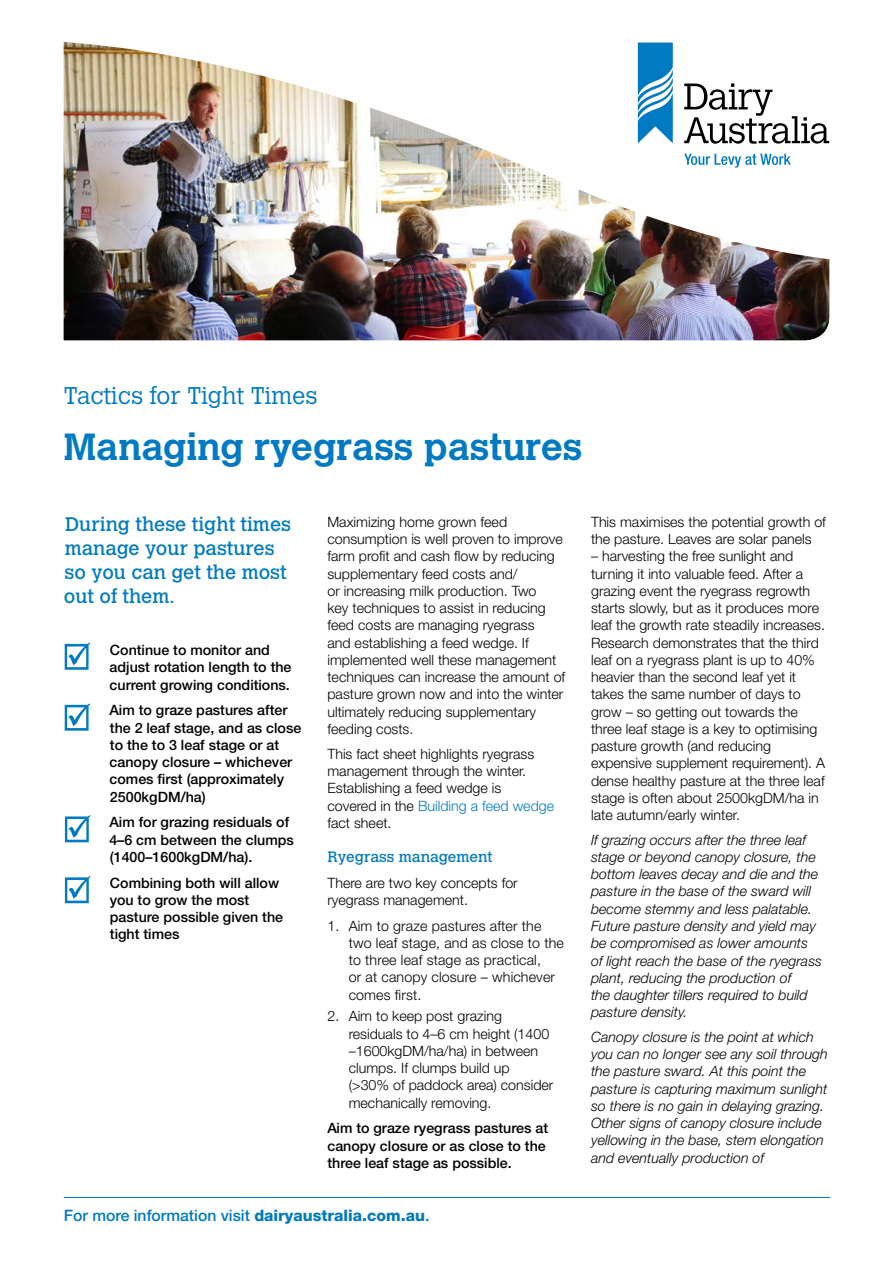
<style>
.page{position:relative;width:893px;height:1263px;background:#fff}
.page>*{position:absolute;margin:0;border:0;box-sizing:border-box;transform-origin:0 0}
.t1{font:700 37.5px "Calvert MT Std";color:#007ac2}
.t2{font:300 24px "Calvert MT Std";color:#007ac2}
.t3{font:19.5px/24px "Calvert MT Std";color:#007ac2}
.t4{font:500 15.75px "Helvetica Neue LT Std";color:#007ac2}
.t5{font:15px "Calvert MT Std";color:#007ac2}
.t6{font:300 14.25px/17.2px "Helvetica Neue LT Std";color:#000}
.t7{font:italic 300 14.25px/17.2px "Helvetica Neue LT Std";color:#000}
.t8{font:500 14.25px/17.2px "Helvetica Neue LT Std";color:#000}
.s1{color:#007ac2}
.s2{font-weight:800}
</style>
<div class="page">
<img style="left:64px;top:265px;width:765px;height:75px">
<hr style="left:64px;top:1197px;width:766px;height:1px;background:#007ac2">
<img style="left:63px;top:41px;width:767px;height:224px">
<svg style="left:65px;top:642px;width:25px;height:28px"></svg>
<svg style="left:65px;top:703px;width:25px;height:28px"></svg>
<svg style="left:65px;top:815px;width:26px;height:27px"></svg>
<svg style="left:65px;top:876px;width:26px;height:27px"></svg>
<svg style="left:684px;top:83px;width:145px;height:61px"></svg>
<svg style="left:638px;top:43px;width:35px;height:100px"></svg>
<svg style="left:684px;top:154px;width:107px;height:14px"></svg>
<h2 class="t2" style="left:64px;top:382px;width:255px">Tactics for Tight Times</h2>
<h1 class="t1" style="left:64px;top:423px;width:520px">Managing ryegrass pastures</h1>
<h3 class="t3" style="left:64px;top:512px;width:229px">During these tight times manage your pastures so you can get the most out of them.</h3>
<p class="t8" style="left:110px;top:641px;width:183px">Continue to monitor and adjust rotation length to the current growing conditions.</p>
<p class="t8" style="left:109px;top:701px;width:193px">Aim to graze pastures after the 2 leaf stage, and as close to the to 3 leaf stage or at canopy closure – whichever comes first (approximately<br>2500kgDM/ha)</p>
<p class="t8" style="left:109px;top:813px;width:186px">Aim for grazing residuals of<br>4–6 cm between the clumps (1400–1600kgDM/ha).</p>
<p class="t8" style="left:110px;top:874px;width:175px">Combining both will allow you to grow the most pasture possible given the tight times</p>
<p class="t6" style="left:327px;top:513px;width:239px">Maximizing home grown feed consumption is well proven to improve farm profit and cash flow by reducing supplementary feed costs and/<br>or increasing milk production. Two<br>key techniques to assist in reducing feed costs are managing ryegrass<br>and establishing a feed wedge. If implemented well these management techniques can increase the amount of pasture grown now and into the winter ultimately reducing supplementary feeding costs.</p>
<p class="t6" style="left:327px;top:745px;width:228px">This fact sheet highlights ryegrass management through the winter.<br>Establishing a feed wedge is<br>covered in the <span class="s1">Building a feed wedge </span>fact sheet.</p>
<p class="t5" style="left:327px;top:848px;width:167px">Ryegrass management</p>
<p class="t6" style="left:327px;top:874px;width:192px">There are two key concepts for ryegrass management.</p>
<p class="t6" style="left:349px;top:917px;width:217px;text-indent:-21px">1. Aim to graze pastures after the two leaf stage, and as close to the to three leaf stage as practical,<br>or at canopy closure – whichever comes first.</p>
<p class="t6" style="left:349px;top:1007px;width:206px;text-indent:-21px">2. Aim to keep post grazing residuals to 4–6 cm height (1400 –1600kgDM/ha/ha) in between clumps. If clumps build up (&gt;30% of paddock area) consider mechanically removing.</p>
<p class="t8" style="left:327px;top:1119px;width:222px">Aim to graze ryegrass pastures at canopy closure or as close to the three leaf stage as possible.</p>
<p class="t4" style="left:64px;top:1206px;width:367px">For more information visit <span class="s2">dairyaustralia.com.au</span>.</p>
<p class="t6" style="left:591px;top:513px;width:236px">This maximises the potential growth of the pasture. Leaves are solar panels</p>
<p class="t6" style="left:591px;top:547px;width:236px">– harvesting the free sunlight and turning it into valuable feed. After a grazing event the ryegrass regrowth starts slowly, but as it produces more leaf the growth rate steadily increases.<br>Research demonstrates that the third leaf on a ryegrass plant is up to 40% heavier than the second leaf yet it takes the same number of days to grow – so getting out towards the three leaf stage is a key to optimising pasture growth (and reducing expensive supplement requirement). A dense healthy pasture at the three leaf stage is often about 2500kgDM/ha in late autumn/early winter.</p>
<p class="t7" style="left:591px;top:831px;width:232px">If grazing occurs after the three leaf stage or beyond canopy closure, the bottom leaves decay and die and the pasture in the base of the sward will become stemmy and less palatable.<br>Future pasture density and yield may be compromised as lower amounts of light reach the base of the ryegrass plant, reducing the production of<br>the daughter tillers required to build pasture density.</p>
<p class="t7" style="left:591px;top:1028px;width:238px">Canopy closure is the point at which you can no longer see any soil through the pasture sward. At this point the pasture is capturing maximum sunlight so there is no gain in delaying grazing.<br>Other signs of canopy closure include yellowing in the base, stem elongation and eventually production of</p>
</div>
